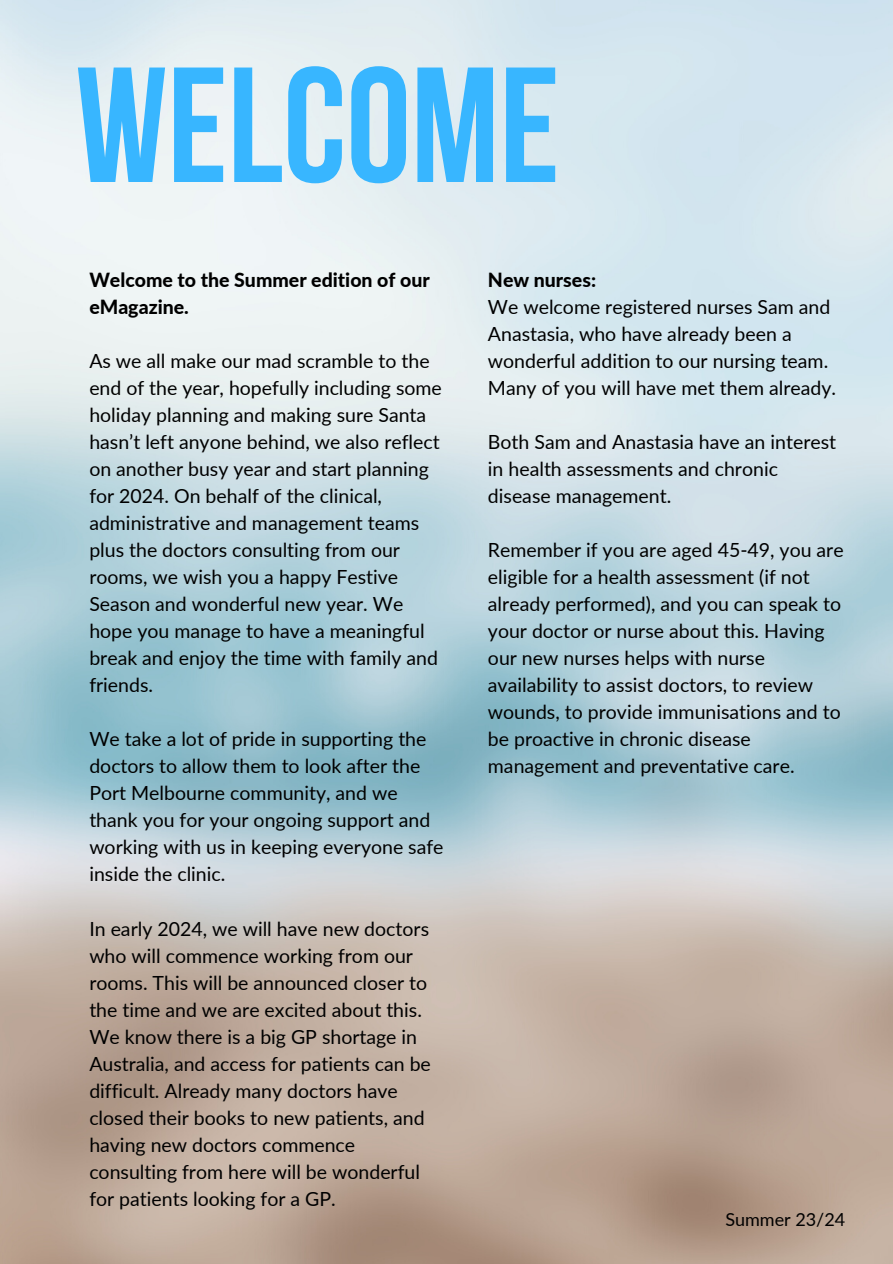
<style>
.page{position:relative;width:893px;height:1264px;background:#fff}
.page>*{position:absolute;margin:0;border:0;box-sizing:border-box;transform-origin:0 0}
.t1{font:700 163.5px "Bebas Neue";color:#38b6ff}
.t2{font:19.5px/27px "Lato";color:#000}
.t3{font:800 19.5px/27px "Lato";color:#000}
.t4{font:18px "Lato";color:#000}
</style>
<div class="page">
<p class="t1" style="left:75px;top:59px;width:485px">WELCOME</p>
<p class="t3" style="left:89px;top:266px;width:342px">Welcome to the Summer edition of our eMagazine.</p>
<p class="t2" style="left:89px;top:347px;width:354px">As we all make our mad scramble to the end of the year, hopefully including some holiday planning and making sure Santa hasn’t left anyone behind, we also reflect on another busy year and start planning for 2024. On behalf of the clinical, administrative and management teams plus the doctors consulting from our rooms, we wish you a happy Festive Season and wonderful new year. We hope you manage to have a meaningful break and enjoy the time with family and friends.</p>
<p class="t2" style="left:89px;top:725px;width:355px">We take a lot of pride in supporting the doctors to allow them to look after the Port Melbourne community, and we thank you for your ongoing support and working with us in keeping everyone safe inside the clinic.</p>
<p class="t2" style="left:89px;top:914px;width:343px">In early 2024, we will have new doctors who will commence working from our rooms. This will be announced closer to the time and we are excited about this.<br>We know there is a big GP shortage in Australia, and access for patients can be difficult. Already many doctors have closed their books to new patients, and having new doctors commence consulting from here will be wonderful for patients looking for a GP.</p>
<p class="t3" style="left:488px;top:266px;width:110px">New nurses:</p>
<p class="t2" style="left:488px;top:293px;width:349px">We welcome registered nurses Sam and Anastasia, who have already been a wonderful addition to our nursing team.<br>Many of you will have met them already.</p>
<p class="t2" style="left:488px;top:428px;width:349px">Both Sam and Anastasia have an interest in health assessments and chronic disease management.</p>
<p class="t2" style="left:488px;top:536px;width:357px">Remember if you are aged 45-49, you are eligible for a health assessment (if not already performed), and you can speak to your doctor or nurse about this. Having our new nurses helps with nurse availability to assist doctors, to review wounds, to provide immunisations and to be proactive in chronic disease management and preventative care.</p>
<p class="t4" style="left:725px;top:1208px;width:121px">Summer 23/24</p>
</div>
